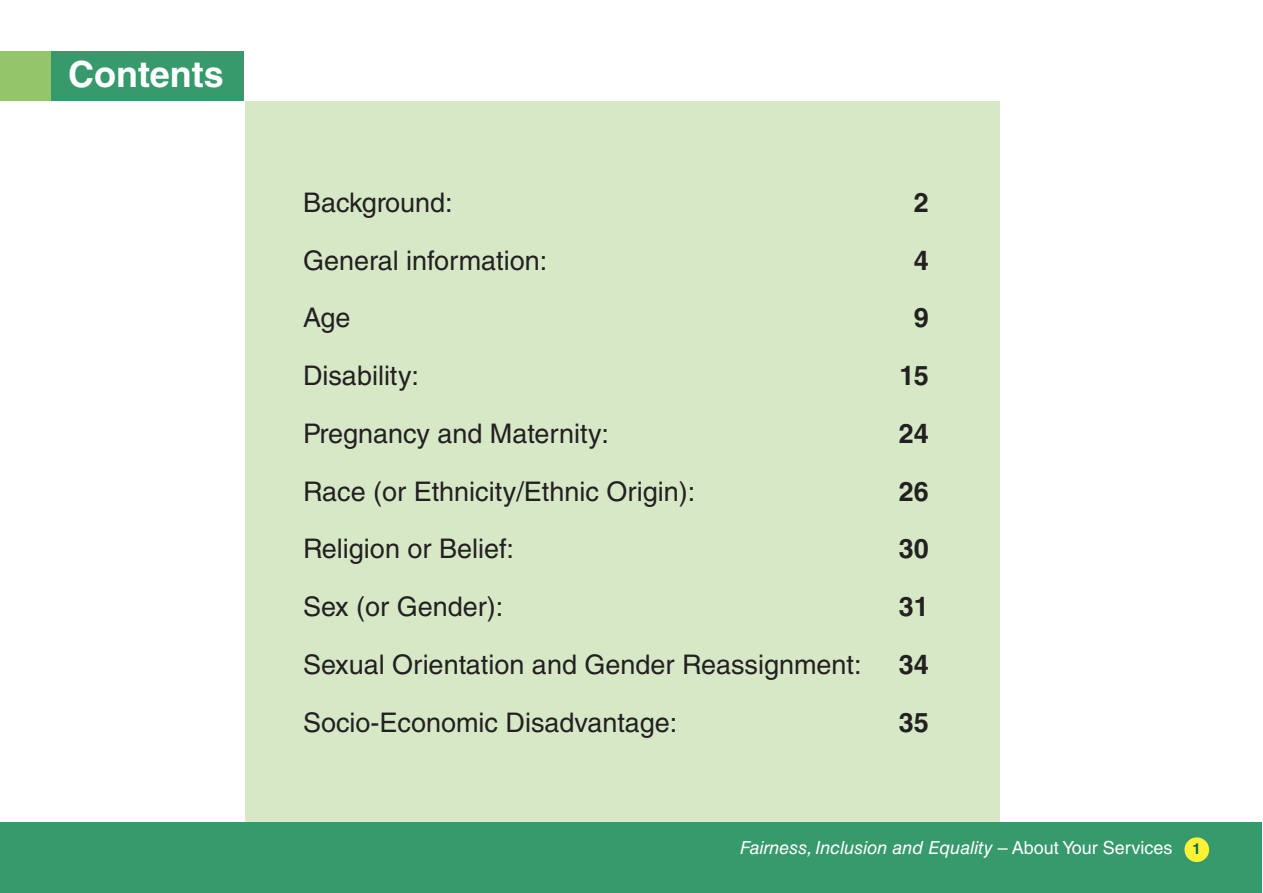
<style>
.page{position:relative;width:1263px;height:893px;background:#fff}
.page>*{position:absolute;margin:0;border:0;box-sizing:border-box;transform-origin:0 0}
.t1{font:700 36px "Helvetica LT Std";color:#fff}
.t2{font:27px "Helvetica LT Std";color:#232021}
.t3{font:700 27px "Helvetica LT Std";color:#232021}
.t4{font:italic 18px "Helvetica LT Std";color:#fff}
.s1{font-style:normal}
.s2{font-weight:700;font-style:normal;font-size:15px;color:#006842}
</style>
<div class="page">
<div style="left:245px;top:101px;width:755px;height:736px;background:#d7e8c7"></div>
<div style="left:33px;top:52px;width:211px;height:49px;background:#369a6d"></div>
<div style="left:0;top:822px;width:1262px;height:70px;background:#369a6d"></div>
<svg style="left:1185px;top:837px;width:24px;height:25px"></svg>
<div style="left:0;top:52px;width:50px;height:49px;background:#95c569"></div>
<h1 class="t1" style="left:68px;top:61px;width:157px">Contents</h1>
<p class="t2" style="left:303px;top:192px;width:151px">Background:</p>
<p class="t3" style="left:914px;top:192px;width:17px">2</p>
<p class="t2" style="left:303px;top:250px;width:246px">General information:</p>
<p class="t3" style="left:914px;top:250px;width:17px">4</p>
<p class="t2" style="left:303px;top:308px;width:49px">Age</p>
<p class="t3" style="left:914px;top:308px;width:17px">9</p>
<p class="t2" style="left:303px;top:365px;width:118px">Disability:</p>
<p class="t3" style="left:900px;top:365px;width:31px">15</p>
<p class="t2" style="left:303px;top:423px;width:308px">Pregnancy and Maternity:</p>
<p class="t3" style="left:899px;top:423px;width:32px">24</p>
<p class="t2" style="left:303px;top:481px;width:394px">Race (or Ethnicity/Ethnic Origin):</p>
<p class="t3" style="left:899px;top:481px;width:32px">26</p>
<p class="t2" style="left:303px;top:539px;width:213px">Religion or Belief:</p>
<p class="t3" style="left:899px;top:539px;width:32px">30</p>
<p class="t2" style="left:303px;top:596px;width:202px">Sex (or Gender):</p>
<p class="t3" style="left:899px;top:596px;width:32px">31</p>
<p class="t2" style="left:303px;top:654px;width:560px">Sexual Orientation and Gender Reassignment:</p>
<p class="t3" style="left:899px;top:654px;width:32px">34</p>
<p class="t2" style="left:303px;top:712px;width:376px">Socio-Economic Disadvantage:</p>
<p class="t3" style="left:899px;top:712px;width:32px">35</p>
<p class="t4" style="left:740px;top:841px;width:462px">Fairness, Inclusion and Equality <span class="s1">– About Your Services</span> <span class="s2">1</span></p>
</div>
